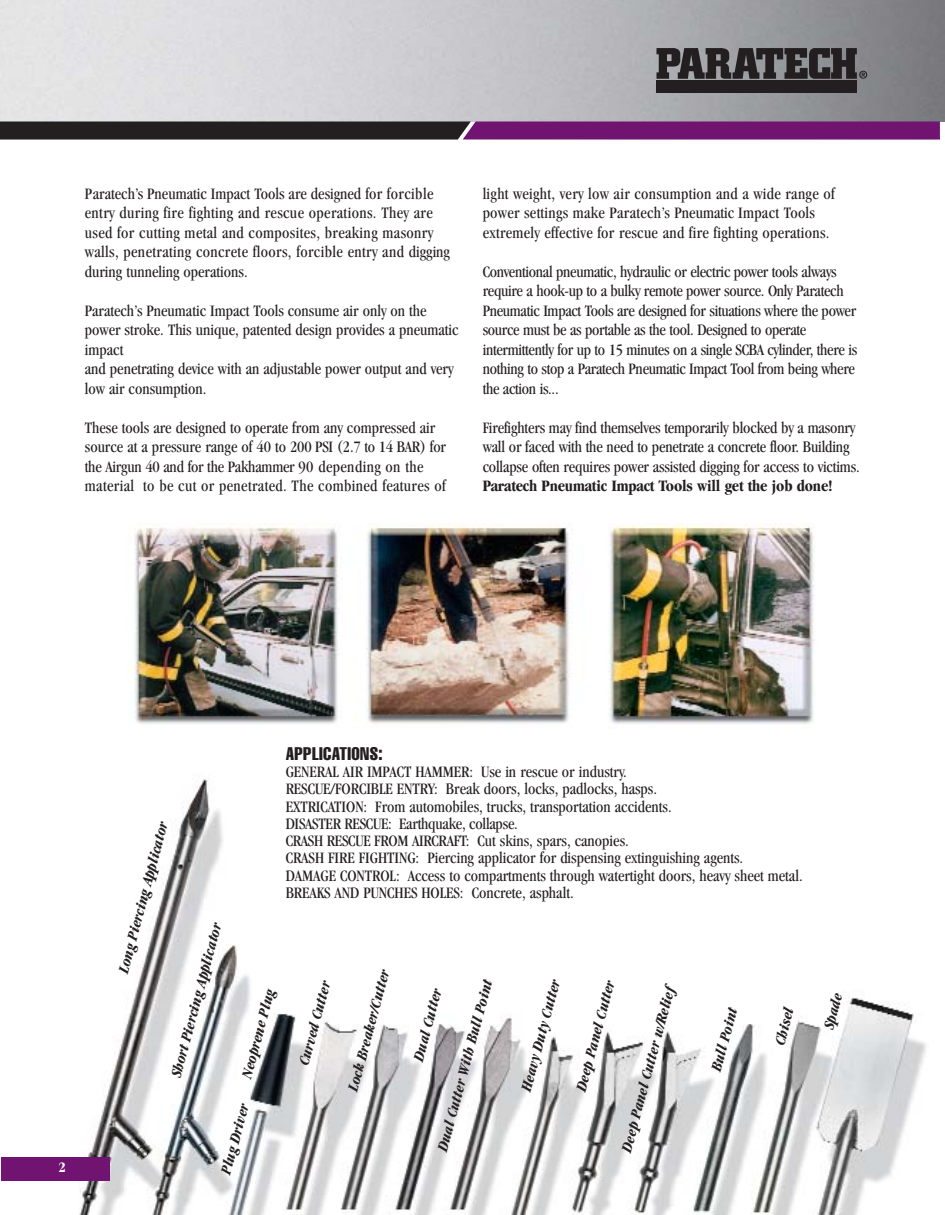
<style>
.page{position:relative;width:945px;height:1215px;background:#fff}
.page>*{position:absolute;margin:0;border:0;box-sizing:border-box;transform-origin:0 0}
.t1{font:extra-condensed 18px "Helvetica";letter-spacing:.025em;color:#231f20}
.t2{font:condensed 16.5px/19.5px "Garamond";color:#231f20}
.t3{font:condensed 16.5px/19.5px "Garamond";letter-spacing:.02em;color:#231f20}
.t4{font:condensed 16.5px/19.5px "Garamond";letter-spacing:-.02em;color:#231f20}
.t5{font:700 condensed 16.5px "Garamond";letter-spacing:-.01em;color:#231f20}
.t6{font:italic 700 condensed 15.3px "Garamond";color:#231f20}
.t7{font:700 condensed 15px "Garamond";color:#fff}
</style>
<div class="page">
<img style="left:0;top:0;width:945px;height:122px">
<svg style="left:0;top:122px;width:940px;height:18px;background:#4f204e"></svg>
<div style="left:656px;top:80px;width:201px;height:13px;background:#231f20"></div>
<svg style="left:656px;top:48px;width:211px;height:31px;background:#4a484a"></svg>
<img style="left:70px;top:778px;width:856px;height:437px">
<div style="left:2px;top:1157px;width:94px;height:23px;background:#701371"></div>
<div style="left:15px;top:1157px;width:95px;height:23px;background:#701371"></div>
<img style="left:128px;top:523px;width:686px;height:202px">
<p class="t3" style="left:85px;top:185px;width:367px">Paratech’s Pneumatic Impact Tools are designed for forcible entry during fire fighting and rescue operations. They are used for cutting metal and composites, breaking masonry walls, penetrating concrete floors, forcible entry and digging during tunneling operations.</p>
<p class="t2" style="left:85px;top:302px;width:375px">Paratech’s Pneumatic Impact Tools consume air only on the power stroke. This unique, patented design provides a pneumatic impact<br>and penetrating device with an adjustable power output and very low air consumption.</p>
<p class="t2" style="left:85px;top:419px;width:363px">These tools are designed to operate from any compressed air source at a pressure range of 40 to 200 PSI (2.7 to 14 BAR) for the Airgun 40 and for the Pakhammer 90 depending on the material to be cut or penetrated. The combined features of</p>
<p class="t3" style="left:483px;top:185px;width:353px">light weight, very low air consumption and a wide range of power settings make Paratech’s Pneumatic Impact Tools extremely effective for rescue and fire fighting operations.</p>
<p class="t4" style="left:483px;top:263px;width:376px">Conventional pneumatic, hydraulic or electric power tools always require a hook-up to a bulky remote power source. Only Paratech Pneumatic Impact Tools are designed for situations where the power source must be as portable as the tool. Designed to operate intermittently for up to 15 minutes on a single SCBA cylinder, there is nothing to stop a Paratech Pneumatic Impact Tool from being where the action is...</p>
<p class="t2" style="left:483px;top:419px;width:379px">Firefighters may find themselves temporarily blocked by a masonry wall or faced with the need to penetrate a concrete floor. Building collapse often requires power assisted digging for access to victims.</p>
<p class="t5" style="left:483px;top:480px;width:352px">Paratech Pneumatic Impact Tools will get the job done!</p>
<p class="t7" style="left:45px;top:1162px;width:22px">2 2</p>
<p class="t1" style="left:286px;top:747px;width:98px">APPLICATIONS:</p>
<p class="t2" style="left:286px;top:765px;width:518px;line-height:17.2px">GENERAL AIR IMPACT HAMMER: Use in rescue or industry.<br>RESCUE/FORCIBLE ENTRY: Break doors, locks, padlocks, hasps.<br>EXTRICATION: From automobiles, trucks, transportation accidents.<br>DISASTER RESCUE: Earthquake, collapse.<br>CRASH RESCUE FROM AIRCRAFT: Cut skins, spars, canopies.<br>CRASH FIRE FIGHTING: Piercing applicator for dispensing extinguishing agents.<br>DAMAGE CONTROL: Access to compartments through watertight doors, heavy sheet metal.<br>BREAKS AND PUNCHES HOLES: Concrete, asphalt.</p>
<p class="t6" style="left:117px;top:971px;width:157px;rotate:-75deg">Long Piercing Applicator</p>
<p class="t6" style="left:170px;top:1075px;width:161px;rotate:-75deg">Short Piercing Applicator</p>
<p class="t6" style="left:298px;top:1064px;width:88px;rotate:-75deg">Curved Cutter</p>
<p class="t6" style="left:347px;top:1089px;width:127px;rotate:-75deg">Lock Breaker/Cutter</p>
<p class="t6" style="left:436px;top:1149px;width:179px;rotate:-75deg">Dual Cutter With Bull Point</p>
<p class="t6" style="left:575px;top:1089px;width:116px;rotate:-75deg">Deep Panel Cutter</p>
<p class="t6" style="left:621px;top:1150px;width:172px;rotate:-75deg">Deep Panel Cutter w/Relief</p>
<p class="t6" style="left:412px;top:1059px;width:76px;rotate:-75deg">Dual Cutter</p>
<p class="t6" style="left:520px;top:1089px;width:116px;rotate:-75deg">Heavy Duty Cutter</p>
<p class="t6" style="left:241px;top:1076px;width:93px;rotate:-75deg">Neoprene Plug</p>
<p class="t6" style="left:220px;top:1172px;width:74px;rotate:-75deg">Plug Driver</p>
<p class="t6" style="left:774px;top:1043px;width:40px;rotate:-75deg">Chisel</p>
<p class="t6" style="left:710px;top:1070px;width:67px;rotate:-75deg">Bull Point</p>
<p class="t6" style="left:823px;top:1027px;width:38px;rotate:-75deg">Spade</p>
</div>
